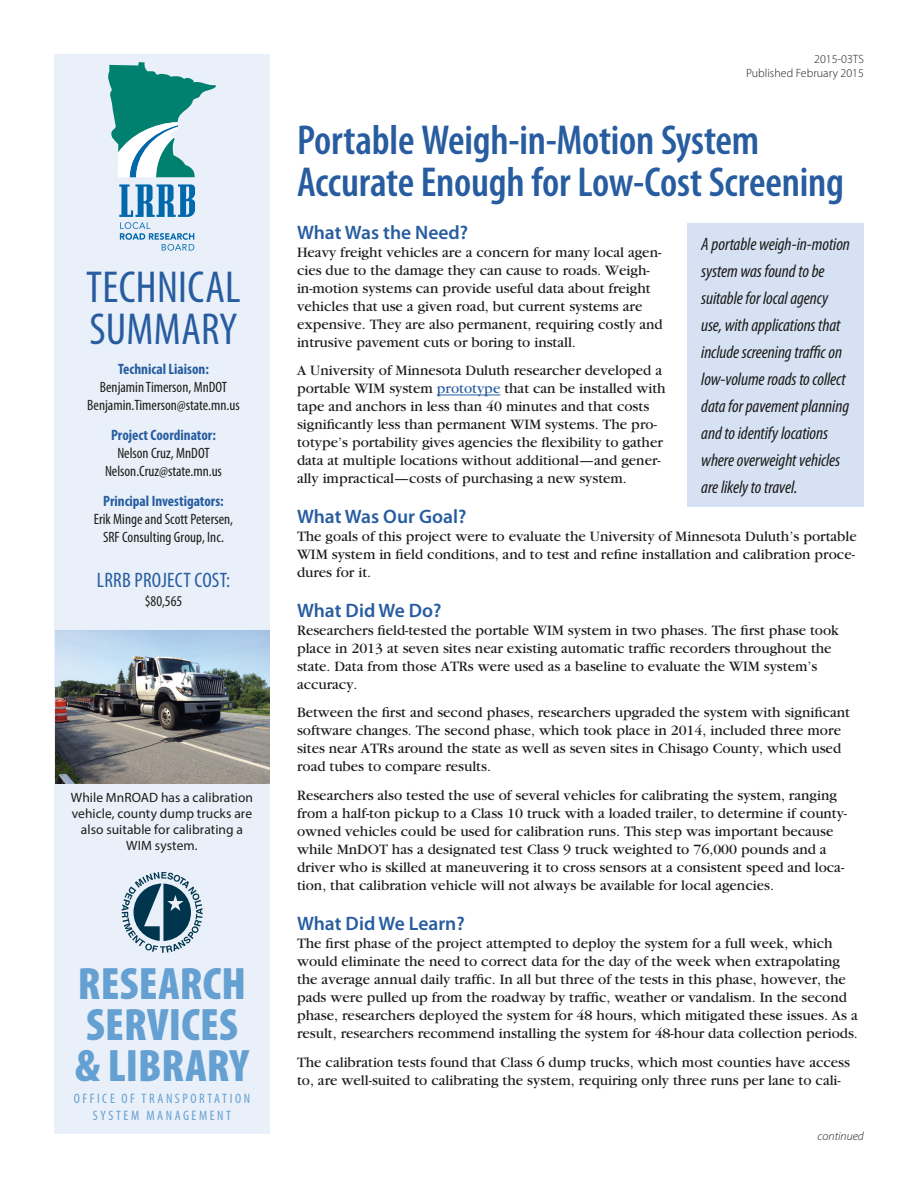
<style>
.page{position:relative;width:918px;height:1188px;background:#fff}
.page>*{position:absolute;margin:0;border:0;box-sizing:border-box;transform-origin:0 0}
.t1{font:900 condensed 45.75px/40.7px "Myriad Pro";letter-spacing:.005em;color:#65a0d2}
.t2{font:condensed 45px "Myriad Pro";letter-spacing:.005em;color:#275da0}
.t3{font:600 condensed 42px/42px "Myriad Pro";letter-spacing:-.005em;color:#275da0}
.Project_Cost__blue{font:condensed 21px "Myriad Pro";letter-spacing:.01em;color:#275da0}
.Subhead{font:600 19.5px "Myriad Pro";color:#275da0}
.Quote_Blue_Ital{font:italic condensed 18px/27px "Myriad Pro";letter-spacing:-.005em;color:#1c1c1a}
.Bullet_points_-_last{font:15px/18px "Garamond";color:#1c1c1a}
.Sidebar_page_1_name{font:condensed 15px "Myriad Pro";color:#1c1c1a}
.Sidebar_page_1_blue{font:700 condensed 15px "Myriad Pro";color:#275da0}
.Project_cost_figure{font:condensed 15px "Myriad Pro";color:#1c1c1a}
.t4{font:condensed 13.8px/17.5px "Myriad Pro";letter-spacing:.19em;color:#65a0d2;text-align:center}
.Caption_centered{font:13.5px/16.2px "Myriad Pro";letter-spacing:.005em;color:#1c1c1a;text-align:center}
.Upper_right_page_1_t{font:300 12px/13.5px "Myriad Pro";color:#1c1c1a;text-align:right}
.t5{font:italic 300 12px "Myriad Pro";color:#1c1c1a}
.s1{color:#275da0}
</style>
<div class="page">
<div style="left:54px;top:54px;width:216px;height:1080px;background:#eaf0f9"></div>
<hr style="left:437px;top:395px;width:63px;height:1px;background:#275da0">
<img style="left:56px;top:631px;width:214px;height:153px">
<div style="left:688px;top:223px;width:176px;height:284px;background:#d6e2f3"></div>
<svg style="left:108px;top:62px;width:108px;height:115px"></svg>
<svg style="left:119px;top:184px;width:76px;height:67px"></svg>
<svg style="left:122px;top:872px;width:81px;height:81px"></svg>
<p class="t2" style="left:86px;top:260px;width:156px">TECHNICAL</p>
<p class="t2" style="left:90px;top:302px;width:149px">SUMMARY</p>
<p class="Sidebar_page_1_blue" style="left:118px;top:360px;width:92px">Technical Liaison:</p>
<p class="Sidebar_page_1_name" style="left:100px;top:378px;width:129px">Benjamin Timerson, MnDOT</p>
<p class="Sidebar_page_1_name" style="left:87px;top:396px;width:154px">Benjamin.Timerson@state.mn.us</p>
<p class="Sidebar_page_1_blue" style="left:111px;top:426px;width:106px">Project Coordinator:</p>
<p class="Sidebar_page_1_name" style="left:117px;top:444px;width:94px">Nelson Cruz, MnDOT</p>
<p class="Sidebar_page_1_name" style="left:105px;top:462px;width:118px">Nelson.Cruz@state.mn.us</p>
<p class="Sidebar_page_1_blue" style="left:103px;top:492px;width:122px">Principal Investigators:</p>
<p class="Sidebar_page_1_name" style="left:94px;top:510px;width:141px">Erik Minge and Scott Petersen,</p>
<p class="Sidebar_page_1_name" style="left:103px;top:528px;width:122px">SRF Consulting Group, Inc.</p>
<p class="Project_Cost__blue" style="left:97px;top:567px;width:135px">LRRB PROJECT COST:</p>
<p class="Project_cost_figure" style="left:145px;top:592px;width:39px">$80,565</p>
<p class="Caption_centered" style="left:71px;top:789px;width:184px">While MnROAD has a calibration vehicle, county dump trucks are also suitable for calibrating a<br>WIM system.</p>
<p class="t1" style="left:75px;top:962px;width:175px">RESEARCH<br>SERVICES &amp; LIBRARY</p>
<p class="t4" style="left:74px;top:1089px;width:178px">OFFICE OF TRANSPORTATION<br>SYSTEM MANAGEMENT</p>
<p class="Upper_right_page_1_t" style="left:746px;top:52px;width:119px">2015-03TS<br>Published February 2015</p>
<p class="t3" style="left:297px;top:119px;width:549px">Portable Weigh-in-Motion System<br>Accurate Enough for Low-Cost Screening</p>
<p class="Subhead" style="left:297px;top:220px;width:173px">What Was the Need?</p>
<p class="Bullet_points_-_last" style="left:297px;top:243px;width:367px">Heavy freight vehicles are a concern for many local agen&shy;cies due to the damage they can cause to roads. Weigh&shy;in-motion systems can provide useful data about freight vehicles that use a given road, but current systems are expensive. They are also permanent, requiring costly and intrusive pavement cuts or boring to install.</p>
<p class="Bullet_points_-_last" style="left:297px;top:362px;width:370px">A University of Minnesota Duluth researcher developed a portable WIM system <span class="s1">prototype</span> that can be installed with tape and anchors in less than 40 minutes and that costs significantly less than permanent WIM systems. The pro&shy;totype’s portability gives agencies the flexibility to gather data at multiple locations without additional—and gener&shy;ally impractical—costs of purchasing a new system.</p>
<p class="Subhead" style="left:297px;top:504px;width:171px">What Was Our Goal?</p>
<p class="Bullet_points_-_last" style="left:297px;top:528px;width:561px">The goals of this project were to evaluate the University of Minnesota Duluth’s portable<br>WIM system in field conditions, and to test and refine installation and calibration proce&shy;dures for it.</p>
<p class="Subhead" style="left:297px;top:598px;width:146px">What Did We Do?</p>
<p class="Bullet_points_-_last" style="left:297px;top:621px;width:544px">Researchers field-tested the portable WIM system in two phases. The first phase took place in 2013 at seven sites near existing automatic traffic recorders throughout the state. Data from those ATRs were used as a baseline to evaluate the WIM system’s accuracy.</p>
<p class="Bullet_points_-_last" style="left:297px;top:704px;width:554px">Between the first and second phases, researchers upgraded the system with significant software changes. The second phase, which took place in 2014, included three more sites near ATRs around the state as well as seven sites in Chisago County, which used road tubes to compare results.</p>
<p class="Bullet_points_-_last" style="left:297px;top:787px;width:552px">Researchers also tested the use of several vehicles for calibrating the system, ranging from a half-ton pickup to a Class 10 truck with a loaded trailer, to determine if county&shy;owned vehicles could be used for calibration runs. This step was important because while MnDOT has a designated test Class 9 truck weighted to 76,000 pounds and a driver who is skilled at maneuvering it to cross sensors at a consistent speed and loca&shy;tion, that calibration vehicle will not always be available for local agencies.</p>
<p class="Subhead" style="left:297px;top:911px;width:169px">What Did We Learn?</p>
<p class="Bullet_points_-_last" style="left:297px;top:934px;width:562px">The first phase of the project attempted to deploy the system for a full week, which would eliminate the need to correct data for the day of the week when extrapolating the average annual daily traffic. In all but three of the tests in this phase, however, the pads were pulled up from the roadway by traffic, weather or vandalism. In the second phase, researchers deployed the system for 48 hours, which mitigated these issues. As a result, researchers recommend installing the system for 48-hour data collection periods.</p>
<p class="Bullet_points_-_last" style="left:297px;top:1053px;width:555px">The calibration tests found that Class 6 dump trucks, which most counties have access to, are well-suited to calibrating the system, requiring only three runs per lane to cali-</p>
<p class="Quote_Blue_Ital" style="left:701px;top:230px;width:150px">A portable weigh-in-motion system was found to be suitable for local agency use, with applications that include screening traffic on low-volume roads to collect data for pavement planning and to identify locations where overweight vehicles are likely to travel.</p>
<p class="t5" style="left:818px;top:1129px;width:48px">continued</p>
</div>
